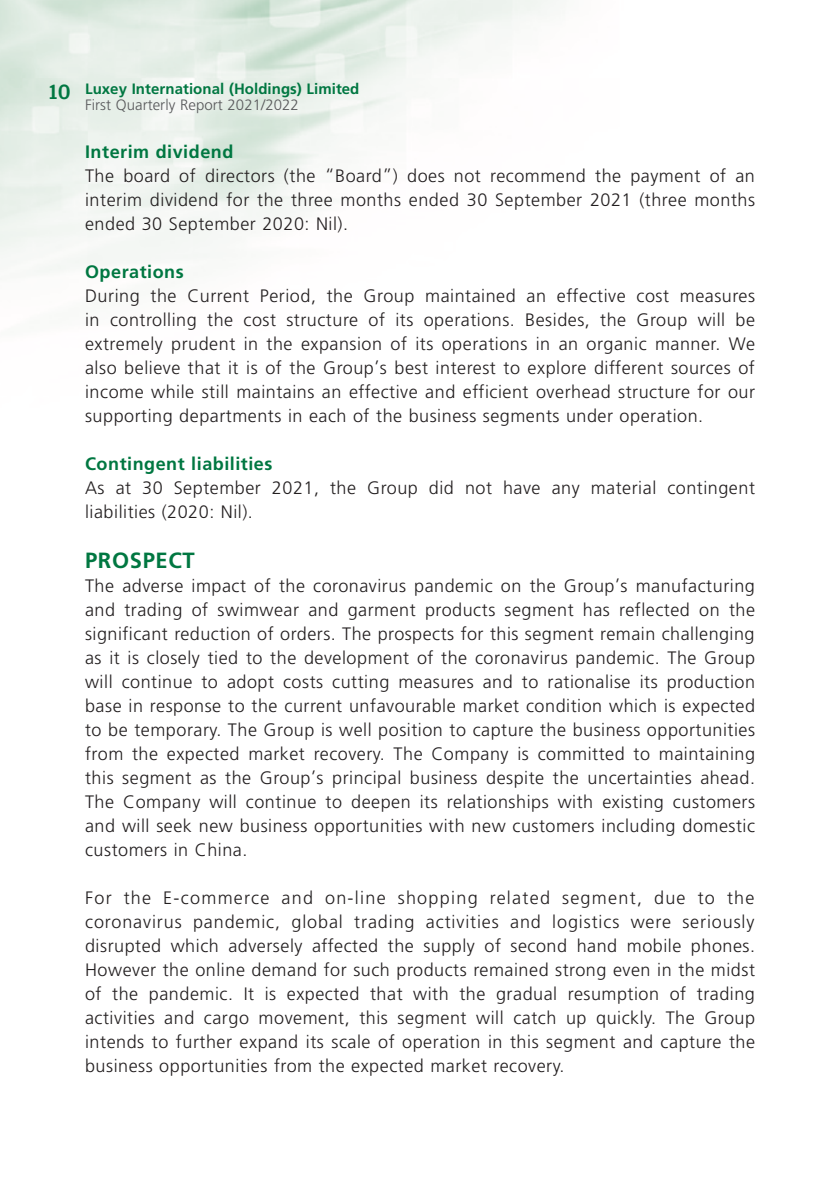
<style>
.page{position:relative;width:840px;height:1191px;background:#fff}
.page>*{position:absolute;margin:0;border:0;box-sizing:border-box;transform-origin:0 0}
.Heading_1{font:700 22px "Frutiger LT Std";letter-spacing:.03em;color:#007741}
.Body_Text{font:300 18px/24px "Frutiger LT Std";letter-spacing:.03em;color:#231f20;text-align:justify}
.Heading_2{font:700 18px "Frutiger LT Std";letter-spacing:.03em;color:#007741}
.t1{font:700 15px/16px "Frutiger LT Std";letter-spacing:.005em;color:#007741}
.s1{font-family:"Amplitude";font-weight:500;font-size:22px}
.s2{font-weight:300;color:#57585a}
</style>
<div class="page">
<p class="t1" style="left:85px;top:81px;width:276px;text-indent:-36px"><span class="s1">10</span> Luxey International (Holdings) Limited<br><span class="s2">First Quarterly Report 2021/2022</span></p>
<p class="Heading_2" style="left:85px;top:141px;width:150px">Interim dividend</p>
<p class="Body_Text" style="left:85px;top:164px;width:671px">The board of directors (the “Board”) does not recommend the payment of an interim dividend for the three months ended 30 September 2021 (three months ended 30 September 2020: Nil).</p>
<p class="Heading_2" style="left:85px;top:261px;width:100px">Operations</p>
<p class="Body_Text" style="left:85px;top:284px;width:671px">During the Current Period, the Group maintained an effective cost measures in controlling the cost structure of its operations. Besides, the Group will be extremely prudent in the expansion of its operations in an organic manner. We also believe that it is of the Group’s best interest to explore different sources of income while still maintains an effective and efficient overhead structure for our supporting departments in each of the business segments under operation.</p>
<p class="Heading_2" style="left:85px;top:453px;width:189px">Contingent liabilities</p>
<p class="Body_Text" style="left:85px;top:476px;width:671px">As at 30 September 2021, the Group did not have any material contingent liabilities (2020: Nil).</p>
<p class="Heading_1" style="left:85px;top:547px;width:111px">PROSPECT</p>
<p class="Body_Text" style="left:85px;top:574px;width:671px">The adverse impact of the coronavirus pandemic on the Group’s manufacturing and trading of swimwear and garment products segment has reflected on the significant reduction of orders. The prospects for this segment remain challenging as it is closely tied to the development of the coronavirus pandemic. The Group will continue to adopt costs cutting measures and to rationalise its production base in response to the current unfavourable market condition which is expected to be temporary. The Group is well position to capture the business opportunities from the expected market recovery. The Company is committed to maintaining this segment as the Group’s principal business despite the uncertainties ahead.<br>The Company will continue to deepen its relationships with existing customers and will seek new business opportunities with new customers including domestic customers in China.</p>
<p class="Body_Text" style="left:85px;top:886px;width:671px">For the E-commerce and on-line shopping related segment, due to the coronavirus pandemic, global trading activities and logistics were seriously disrupted which adversely affected the supply of second hand mobile phones.<br>However the online demand for such products remained strong even in the midst of the pandemic. It is expected that with the gradual resumption of trading activities and cargo movement, this segment will catch up quickly. The Group intends to further expand its scale of operation in this segment and capture the business opportunities from the expected market recovery.</p>
</div>
